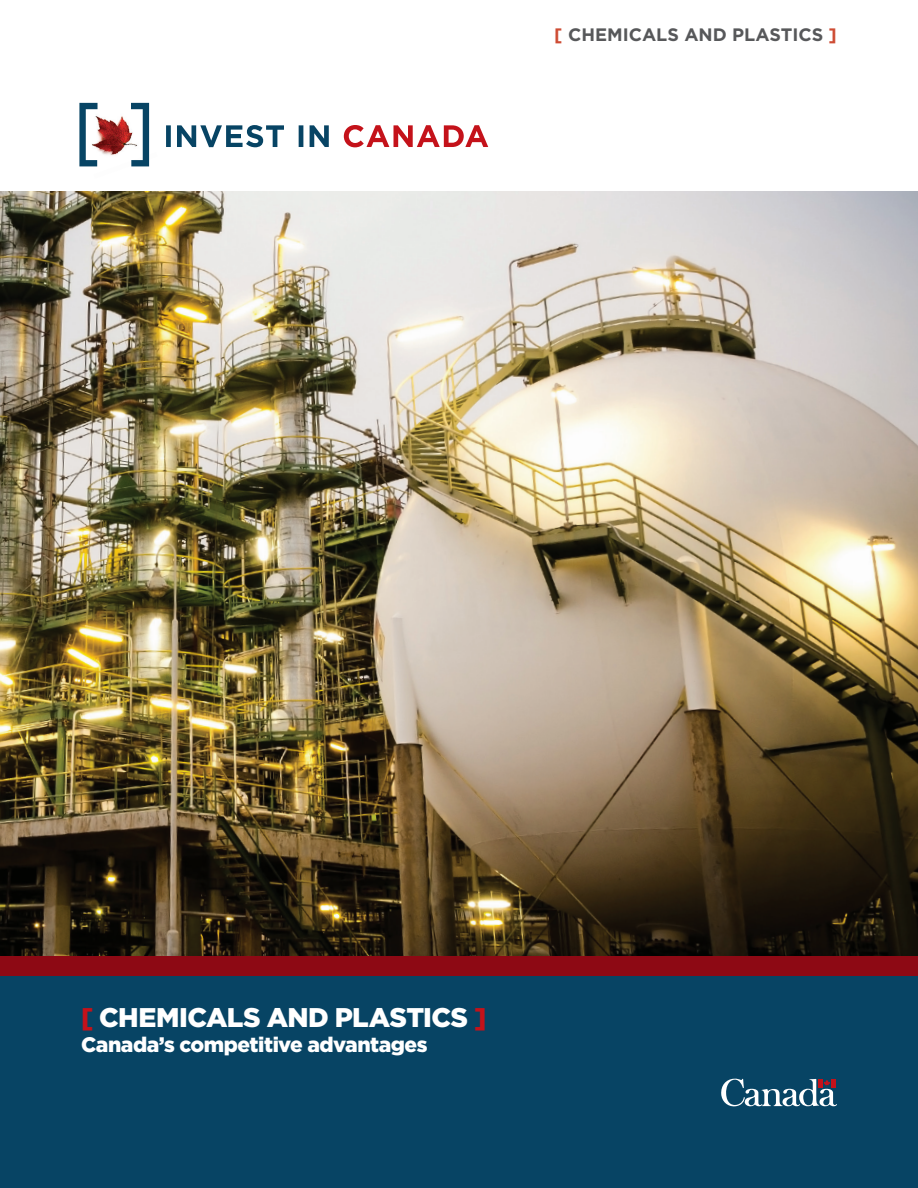
<style>
.page{position:relative;width:918px;height:1188px;background:#fff}
.page>*{position:absolute;margin:0;border:0;box-sizing:border-box;transform-origin:0 0}
.t1{font:900 27px "Gotham";letter-spacing:-.025em;color:#fff}
.t2{font:900 21px "Gotham";letter-spacing:-.025em;color:#fff}
.t3{font:700 18px "Gotham";color:#57585a}
.s1{color:#ce4c34}
.s2{color:#c4121a}
</style>
<div class="page">
<img style="left:0;top:191px;width:918px;height:766px">
<div style="left:0;top:957px;width:918px;height:231px;background:#074464"></div>
<div style="left:0;top:957px;width:918px;height:19px;background:#8d0914"></div>
<img style="left:79px;top:102px;width:71px;height:65px">
<img style="left:98px;top:106px;width:33px;height:55px">
<svg style="left:79px;top:103px;width:19px;height:63px"></svg>
<svg style="left:131px;top:103px;width:18px;height:63px"></svg>
<svg style="left:344px;top:125px;width:144px;height:22px"></svg>
<svg style="left:166px;top:125px;width:163px;height:22px"></svg>
<svg style="left:721px;top:1079px;width:116px;height:27px"></svg>
<p class="t3" style="left:554px;top:24px;width:284px"><span class="s1">[</span> CHEMICALS AND PLASTICS <span class="s1">]</span></p>
<h1 class="t1" style="left:81px;top:1002px;width:407px"><span class="s2">[</span> CHEMICALS AND PLASTICS <span class="s2">]</span></h1>
<h1 class="t2" style="left:81px;top:1033px;width:348px">Canada’s competitive advantages</h1>
</div>
